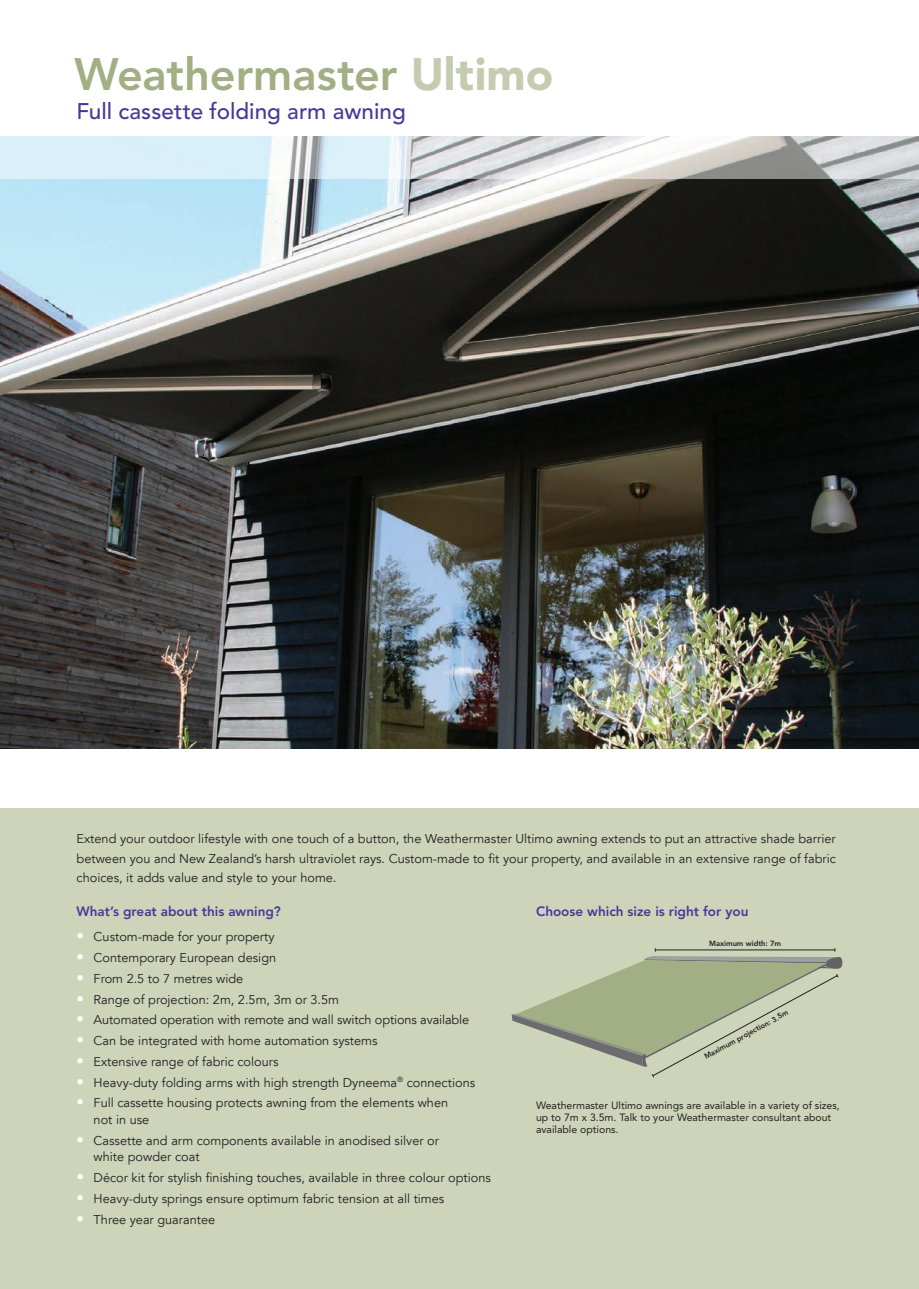
<style>
.page{position:relative;width:919px;height:1289px;background:#fff}
.page>*{position:absolute;margin:0;border:0;box-sizing:border-box;transform-origin:0 0}
.t1{font:800 45px "Avenir LT Std";color:#a2ae84}
.t2{font:500 22.5px "Avenir LT Std";color:#4c3796}
.Subhead_Purple{font:800 13.5px "Avenir LT Std";color:#4c3796}
.Bodycopy{font:12.75px/16.5px "Avenir LT";color:#231f20}
.t3{font:10.5px/12px "Avenir LT Std";color:#231f20}
.t4{font:800 7.5px "Avenir LT Std";color:#231f20}
.s1{font-weight:900;color:#c4ccaf}
.s2{font-size:15px;color:#fff}
</style>
<div class="page">
<div style="left:0;top:808px;width:918px;height:480px;background:#cdd4ba"></div>
<img style="left:0;top:179px;width:918px;height:569px">
<svg style="left:0;top:136px;width:918px;height:43px"></svg>
<svg style="left:511px;top:948px;width:331px;height:130px"></svg>
<p class="t1" style="left:74px;top:48px;width:480px">Weathermaster <span class="s1">Ultimo</span></p>
<p class="t2" style="left:76px;top:98px;width:331px">Full cassette folding arm awning</p>
<p class="Bodycopy" style="left:77px;top:829px;width:760px;line-height:19.5px;text-align:justify">Extend your outdoor lifestyle with one touch of a button, the Weathermaster Ultimo awning extends to put an attractive shade barrier between you and New Zealand’s harsh ultraviolet rays. Custom-made to fit your property, and available in an extensive range of fabric choices, it adds value and style to your home.</p>
<p class="Subhead_Purple" style="left:77px;top:903px;width:206px">What’s great about this awning?</p>
<p class="Bodycopy" style="left:77px;top:929px;width:199px"><span class="s2">•</span> Custom-made for your property</p>
<p class="Bodycopy" style="left:77px;top:949px;width:201px"><span class="s2">•</span> Contemporary European design</p>
<p class="Bodycopy" style="left:77px;top:970px;width:168px"><span class="s2">•</span> From 2.5 to 7 metres wide</p>
<p class="Bodycopy" style="left:77px;top:991px;width:264px"><span class="s2">•</span> Range of projection: 2m, 2.5m, 3m or 3.5m</p>
<p class="Bodycopy" style="left:77px;top:1012px;width:394px"><span class="s2">•</span> Automated operation with remote and wall switch options available</p>
<p class="Bodycopy" style="left:77px;top:1032px;width:302px"><span class="s2">•</span> Can be integrated with home automation systems</p>
<p class="Bodycopy" style="left:77px;top:1053px;width:203px"><span class="s2">•</span> Extensive range of fabric colours</p>
<p class="Bodycopy" style="left:77px;top:1074px;width:400px"><span class="s2">•</span> Heavy-duty folding arms with high strength Dyneema<sup>®</sup> connections</p>
<p class="Bodycopy" style="left:94px;top:1095px;width:356px;text-indent:-17px"><span class="s2">•</span> Full cassette housing protects awning from the elements when not in use</p>
<p class="Bodycopy" style="left:94px;top:1132px;width:347px;text-indent:-17px"><span class="s2">•</span> Cassette and arm components available in anodised silver or white powder coat</p>
<p class="Bodycopy" style="left:77px;top:1169px;width:416px"><span class="s2">•</span> Décor kit for stylish finishing touches, available in three colour options</p>
<p class="Bodycopy" style="left:77px;top:1190px;width:369px"><span class="s2">•</span> Heavy-duty springs ensure optimum fabric tension at all times</p>
<p class="Bodycopy" style="left:77px;top:1211px;width:140px"><span class="s2">•</span> Three year guarantee</p>
<p class="Subhead_Purple" style="left:536px;top:903px;width:214px">Choose which size is right for you</p>
<p class="t4" style="left:709px;top:938px;width:73px">Maximum width: 7m</p>
<p class="t4" style="left:702px;top:1052px;width:96px;rotate:-28deg">Maximum projection: 3.5m</p>
<p class="t3" style="left:536px;top:1099px;width:305px">Weathermaster Ultimo awnings are available in a variety of sizes, up to 7m x 3.5m. Talk to your Weathermaster consultant about available options.</p>
</div>
